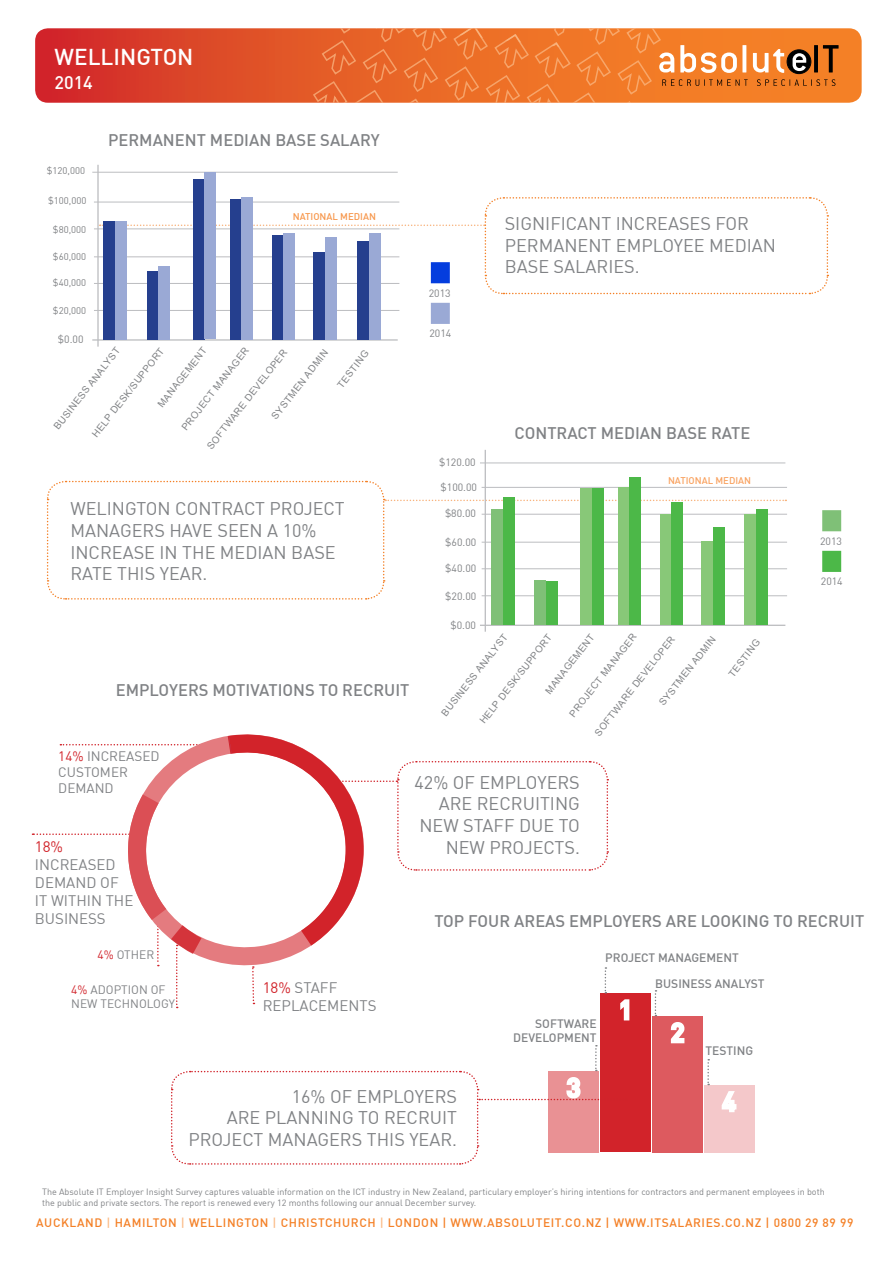
<style>
.page{position:relative;width:893px;height:1263px;background:#fff}
.page>*{position:absolute;margin:0;border:0;box-sizing:border-box;transform-origin:0 0}
.final_body_copy{font:500 22.5px "DIN";color:#fff}
.t1{font:18px/21.6px "DIN";color:#808285}
.final_body_copy-2{font:500 18px "DIN";color:#fff}
.t2{font:500 16.5px "DIN";color:#808285}
.t3{font:15px/18px "DIN";color:#808285}
.t4{font:15px "DIN";color:#d1232a}
.t5{font:13.5px/16.2px "DIN";color:#808285}
.final_body_copy-3{font:500 12px "DIN";letter-spacing:.05em;color:#f48026}
.t6{font:500 12px "DIN";color:#808285}
.t7{font:12px/14.4px "DIN";color:#808285}
.t8{font:10.5px "DIN";color:#808285}
.t9{font:9.6px "Arial";color:#808285}
.t10{font:9.6px "DIN";color:#808285}
.final_body_copy-4{font:500 9.6px "DIN";color:#f7974c}
.final_body_copy-5{font:500 9.6px "DIN";color:#f9a260}
.t11{font:9px/10.8px "DIN";color:#808285}
.s1{color:#d1232a}
.s2{color:#fbbb87}
</style>
<div class="page">
<svg style="left:35px;top:28px;width:827px;height:75px;background:#dc472c"></svg>
<svg style="left:312px;top:28px;width:527px;height:75px;background:#eb7933"></svg>
<div style="left:704px;top:1085px;width:50px;height:67px;background:#f4c8ca"></div>
<div style="left:652px;top:1016px;width:51px;height:136px;background:#dd5a5f"></div>
<div style="left:601px;top:993px;width:50px;height:159px;background:#d2232a"></div>
<svg style="left:707px;top:1059px;width:2px;height:26px"></svg>
<svg style="left:655px;top:990px;width:1px;height:26px"></svg>
<svg style="left:721px;top:1091px;width:16px;height:22px"></svg>
<svg style="left:620px;top:999px;width:10px;height:22px"></svg>
<svg style="left:670px;top:1022px;width:15px;height:22px"></svg>
<hr style="left:92px;top:339px;width:306px;height:2px;background:#bcbdc0">
<hr style="left:94px;top:310px;width:305px;height:1px;background:#bcbdc0">
<hr style="left:94px;top:283px;width:305px;height:1px;background:#bcbdc0">
<hr style="left:94px;top:256px;width:305px;height:1px;background:#bcbdc0">
<hr style="left:94px;top:229px;width:305px;height:1px;background:#bcbdc0">
<hr style="left:94px;top:202px;width:305px;height:1px;background:#bcbdc0">
<hr style="left:97px;top:165px;width:2px;height:182px;background:#bcbdc0">
<hr style="left:92px;top:172px;width:306px;height:1px;background:#bcbdc0">
<div style="left:103px;top:221px;width:12px;height:118px;background:#253f8e"></div>
<div style="left:115px;top:221px;width:12px;height:118px;background:#9aa9d5"></div>
<div style="left:230px;top:199px;width:12px;height:140px;background:#253f8e"></div>
<div style="left:242px;top:197px;width:11px;height:142px;background:#9aa9d5"></div>
<div style="left:272px;top:235px;width:12px;height:104px;background:#253f8e"></div>
<div style="left:284px;top:233px;width:11px;height:106px;background:#9aa9d5"></div>
<div style="left:313px;top:252px;width:12px;height:87px;background:#253f8e"></div>
<div style="left:325px;top:237px;width:12px;height:102px;background:#9aa9d5"></div>
<div style="left:357px;top:241px;width:12px;height:98px;background:#253f8e"></div>
<div style="left:369px;top:233px;width:11px;height:106px;background:#9aa9d5"></div>
<div style="left:193px;top:179px;width:12px;height:160px;background:#253f8e"></div>
<div style="left:204px;top:172px;width:12px;height:167px;background:#9aa9d5"></div>
<div style="left:147px;top:271px;width:12px;height:68px;background:#253f8e"></div>
<div style="left:158px;top:266px;width:12px;height:73px;background:#9aa9d5"></div>
<div style="left:431px;top:303px;width:19px;height:21px;background:#9aa9d5"></div>
<hr style="left:480px;top:625px;width:305px;height:1px;background:#bcbdc0">
<hr style="left:482px;top:595px;width:305px;height:1px;background:#bcbdc0">
<hr style="left:482px;top:568px;width:305px;height:1px;background:#bcbdc0">
<hr style="left:482px;top:542px;width:305px;height:1px;background:#bcbdc0">
<hr style="left:482px;top:514px;width:305px;height:1px;background:#bcbdc0">
<hr style="left:482px;top:487px;width:305px;height:1px;background:#bcbdc0">
<hr style="left:480px;top:463px;width:305px;height:1px;background:#bcbdc0">
<div style="left:491px;top:509px;width:12px;height:116px;background:#7fc077"></div>
<div style="left:503px;top:497px;width:11px;height:128px;background:#4cb848"></div>
<div style="left:618px;top:487px;width:11px;height:138px;background:#88c878"></div>
<div style="left:629px;top:477px;width:12px;height:148px;background:#4cb848"></div>
<div style="left:659px;top:514px;width:12px;height:111px;background:#88c878"></div>
<div style="left:671px;top:502px;width:12px;height:123px;background:#4cb848"></div>
<div style="left:701px;top:541px;width:12px;height:84px;background:#88c878"></div>
<div style="left:713px;top:527px;width:12px;height:98px;background:#4cb848"></div>
<div style="left:744px;top:514px;width:12px;height:111px;background:#88c878"></div>
<div style="left:756px;top:509px;width:12px;height:116px;background:#4cb848"></div>
<div style="left:580px;top:488px;width:12px;height:137px;background:#88c878"></div>
<div style="left:592px;top:488px;width:12px;height:137px;background:#4cb848"></div>
<div style="left:534px;top:580px;width:12px;height:45px;background:#7fc077"></div>
<div style="left:546px;top:581px;width:12px;height:44px;background:#4cb848"></div>
<hr style="left:485px;top:450px;width:1px;height:182px;background:#bcbdc0">
<div style="left:822px;top:510px;width:19px;height:21px;background:#7fc077;border:4px solid #7fc077"></div>
<div style="left:822px;top:551px;width:19px;height:21px;background:#4cb848;border:4px solid #4cb848"></div>
<svg style="left:100px;top:197px;width:729px;height:98px"></svg>
<svg style="left:46px;top:480px;width:740px;height:120px"></svg>
<svg style="left:32px;top:734px;width:577px;height:274px"></svg>
<svg style="left:171px;top:1045px;width:430px;height:120px"></svg>
<p class="final_body_copy" style="left:55px;top:42px;width:140px">WELLINGTON</p>
<p class="final_body_copy-2" style="left:55px;top:71px;width:40px">2014</p>
<p class="t2" style="left:108px;top:129px;width:273px">PERMANENT MEDIAN BASE SALARY</p>
<p class="t10" style="left:47px;top:165px;width:40px">$120,000</p>
<p class="t10" style="left:48px;top:194px;width:40px">$100,000</p>
<p class="t10" style="left:53px;top:224px;width:35px">$80,000</p>
<p class="t10" style="left:53px;top:251px;width:35px">$60,000</p>
<p class="t10" style="left:53px;top:277px;width:35px">$40,000</p>
<p class="t10" style="left:53px;top:304px;width:35px">$20,000</p>
<p class="t9" style="left:51px;top:424px;width:102px;rotate:-52deg">BUSINESS ANALYST</p>
<p class="final_body_copy-4" style="left:293px;top:210px;width:85px">NATIONAL MEDIAN</p>
<p class="t8" style="left:58px;top:332px;width:27px">$0.00</p>
<p class="t9" style="left:179px;top:425px;width:104px;rotate:-52deg">PROJECT MANAGER</p>
<p class="t9" style="left:155px;top:402px;width:75px;rotate:-52deg">MANAGEMENT</p>
<p class="t9" style="left:89px;top:432px;width:112px;rotate:-52deg">HELP DESK/SUPPORT</p>
<p class="t9" style="left:204px;top:444px;width:125px;rotate:-52deg">SOFTWARE DEVELOPER</p>
<p class="t9" style="left:269px;top:414px;width:87px;rotate:-52deg">SYSTMEN ADMIN</p>
<p class="t9" style="left:334px;top:383px;width:46px;rotate:-52deg">TESTING</p>
<p class="t1" style="left:70px;top:498px;width:276px">WELINGTON CONTRACT PROJECT<br>MANAGERS HAVE SEEN A 10%</p>
<p class="t1" style="left:70px;top:541px;width:267px">INCREASE IN THE MEDIAN BASE<br>RATE THIS YEAR.</p>
<p class="t2" style="left:116px;top:679px;width:295px">EMPLOYERS MOTIVATIONS TO RECRUIT</p>
<p class="t8" style="left:429px;top:286px;width:23px">2013</p>
<p class="t8" style="left:429px;top:327px;width:23px">2014</p>
<p class="t1" style="left:505px;top:213px;width:246px">SIGNIFICANT INCREASES FOR</p>
<p class="t1" style="left:505px;top:234px;width:273px">PERMANENT EMPLOYEE MEDIAN<br>BASE SALARIES.</p>
<p class="t8" style="left:439px;top:456px;width:38px">$120.00</p>
<p class="t8" style="left:441px;top:480px;width:38px">$100.00</p>
<p class="t8" style="left:445px;top:507px;width:33px">$80.00</p>
<p class="t8" style="left:445px;top:535px;width:33px">$60.00</p>
<p class="t8" style="left:445px;top:562px;width:33px">$40.00</p>
<p class="t8" style="left:445px;top:590px;width:33px">$20.00</p>
<p class="t8" style="left:450px;top:619px;width:27px">$0.00</p>
<p class="t2" style="left:514px;top:423px;width:237px">CONTRACT MEDIAN BASE RATE</p>
<p class="final_body_copy-5" style="left:668px;top:474px;width:85px">NATIONAL MEDIAN</p>
<p class="t9" style="left:566px;top:711px;width:104px;rotate:-52deg">PROJECT MANAGER</p>
<p class="t9" style="left:543px;top:689px;width:75px;rotate:-52deg">MANAGEMENT</p>
<p class="t9" style="left:439px;top:711px;width:102px;rotate:-52deg">BUSINESS ANALYST</p>
<p class="t9" style="left:477px;top:718px;width:112px;rotate:-52deg">HELP DESK/SUPPORT</p>
<p class="t9" style="left:592px;top:731px;width:125px;rotate:-52deg">SOFTWARE DEVELOPER</p>
<p class="t9" style="left:656px;top:700px;width:87px;rotate:-52deg">SYSTMEN ADMIN</p>
<p class="t9" style="left:726px;top:672px;width:46px;rotate:-52deg">TESTING</p>
<p class="t8" style="left:820px;top:534px;width:23px">2013</p>
<p class="t8" style="left:821px;top:575px;width:23px">2014</p>
<p class="t5" style="left:58px;top:748px;width:103px"><span class="s1">14%</span> INCREASED<br>CUSTOMER</p>
<p class="t5" style="left:58px;top:780px;width:57px">DEMAND</p>
<p class="t1" style="left:415px;top:771px;width:167px">42% OF EMPLOYERS</p>
<p class="t1" style="left:439px;top:793px;width:143px">ARE RECRUITING</p>
<p class="t1" style="left:419px;top:814px;width:162px">NEW STAFF DUE TO</p>
<p class="t1" style="left:446px;top:836px;width:136px">NEW PROJECTS.</p>
<p class="t4" style="left:35px;top:837px;width:30px">18%</p>
<p class="t3" style="left:35px;top:855px;width:100px">INCREASED<br>DEMAND OF<br>IT WITHIN THE</p>
<p class="t3" style="left:35px;top:909px;width:72px">BUSINESS</p>
<p class="t2" style="left:434px;top:911px;width:431px">TOP FOUR AREAS EMPLOYERS ARE LOOKING TO RECRUIT</p>
<p class="t7" style="left:97px;top:947px;width:58px"><span class="s1">4%</span> OTHER</p>
<p class="t7" style="left:71px;top:982px;width:105px"><span class="s1">4%</span> ADOPTION OF<br>NEW TECHNOLOGY</p>
<p class="t3" style="left:263px;top:978px;width:76px"><span class="s1">18%</span> STAFF</p>
<p class="t3" style="left:263px;top:996px;width:115px">REPLACEMENTS</p>
<p class="t1" style="left:292px;top:1085px;width:167px">16% OF EMPLOYERS</p>
<p class="t1" style="left:188px;top:1107px;width:270px;text-align:right">ARE PLANNING TO RECRUIT<br>PROJECT MANAGERS THIS YEAR.</p>
<p class="t6" style="left:605px;top:950px;width:135px">PROJECT MANAGEMENT</p>
<p class="t6" style="left:655px;top:976px;width:111px">BUSINESS ANALYST</p>
<p class="t6" style="left:535px;top:1016px;width:63px">SOFTWARE</p>
<p class="t6" style="left:513px;top:1030px;width:85px">DEVELOPMENT</p>
<p class="t6" style="left:705px;top:1042px;width:49px">TESTING</p>
<p class="t11" style="left:42px;top:1186px;width:784px">The Absolute IT Employer Insight Survey captures valuable information on the ICT industry in New Zealand, particulary employer’s hiring intentions for contractors and permanent employees in both the public and private sectors. The report is renewed every 12 months following our annual December survey.</p>
<p class="final_body_copy-3" style="left:36px;top:1215px;width:819px">AUCKLAND <span class="s2">|</span> HAMILTON <span class="s2">|</span> WELLINGTON <span class="s2">|</span> CHRISTCHURCH <span class="s2">|</span> LONDON | WWW.ABSOLUTEIT.CO.NZ | WWW.ITSALARIES.CO.NZ | 0800 29 89 99</p>
</div>
